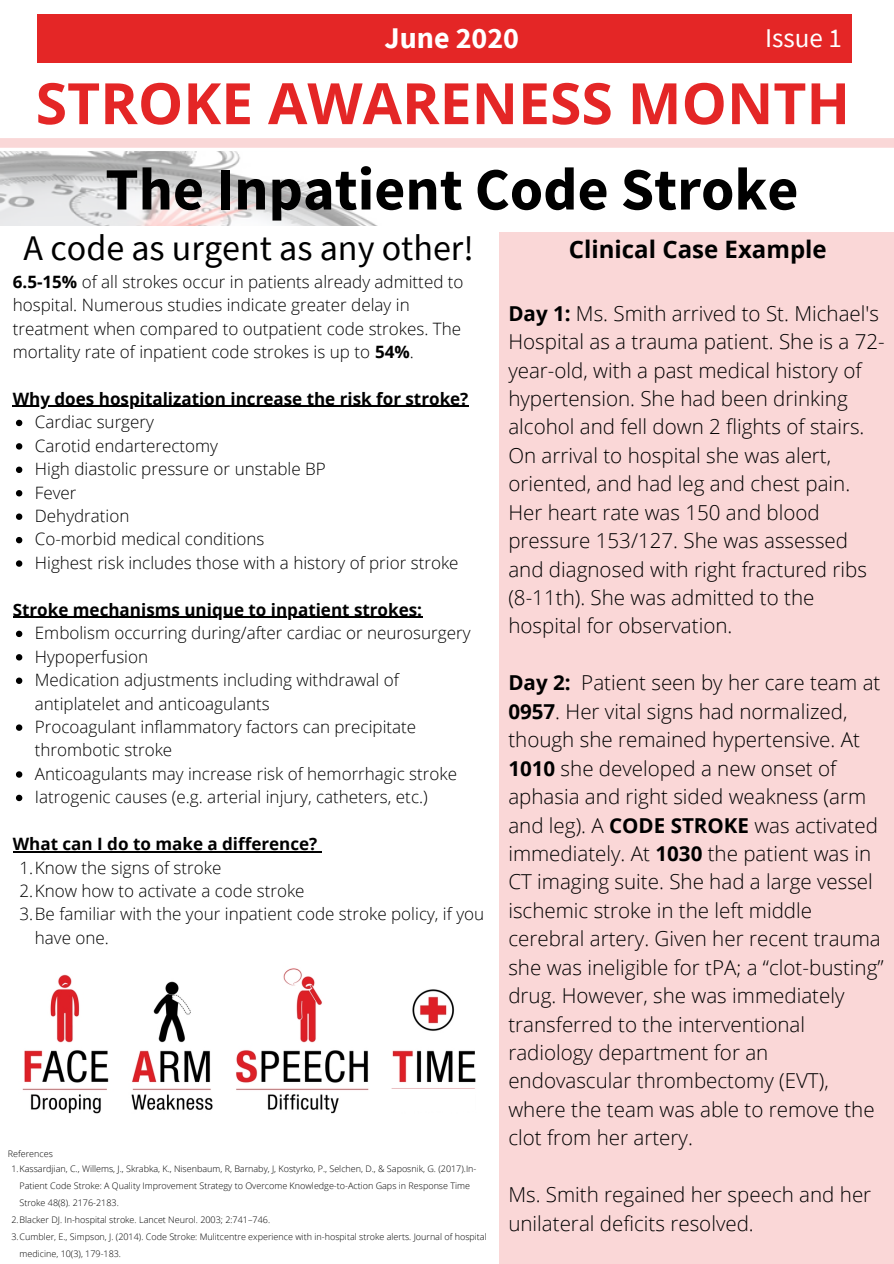
<style>
.page{position:relative;width:894px;height:1264px;background:#fff}
.page>*{position:absolute;margin:0;border:0;box-sizing:border-box;transform-origin:0 0}
.t1{font:700 60px "Source Sans Pro";color:#000}
.t2{font:700 57px "Open Sans";color:#e42626}
.t3{font:36px "Source Sans Pro";color:#000}
.t4{font:700 30px "Source Sans Pro";color:#fff}
.t5{font:27px "Source Sans Pro";color:#fff}
.t6{font:700 24px "Open Sans";color:#000}
.t7{font:300 20.55px/28.3px "Open Sans";color:#000}
.t8{font:300 17.1px/23.4px "Open Sans";color:#000}
.t9{font:700 17.1px "Open Sans";color:#000}
.t10{font:300 9px "Open Sans";color:#000}
.s1{font-weight:700}
</style>
<div class="page">
<div style="left:37px;top:15px;width:813px;height:47px;background:#e42626"></div>
<div style="left:499px;top:232px;width:394px;height:1031px;background:#fad7d7"></div>
<img style="left:22px;top:968px;width:454px;height:146px">
<img style="left:0;top:151px;width:378px;height:75px">
<svg style="left:0;top:138px;width:893px;height:10px;background:#fad8d8"></svg>
<svg style="left:16px;top:420px;width:6px;height:6px"></svg>
<svg style="left:16px;top:443px;width:6px;height:6px"></svg>
<svg style="left:16px;top:466px;width:6px;height:7px"></svg>
<svg style="left:16px;top:490px;width:6px;height:6px"></svg>
<svg style="left:16px;top:513px;width:6px;height:7px"></svg>
<svg style="left:16px;top:537px;width:6px;height:6px"></svg>
<svg style="left:16px;top:560px;width:6px;height:6px"></svg>
<svg style="left:16px;top:630px;width:6px;height:7px"></svg>
<svg style="left:16px;top:654px;width:6px;height:6px"></svg>
<svg style="left:16px;top:677px;width:6px;height:7px"></svg>
<svg style="left:16px;top:724px;width:6px;height:6px"></svg>
<svg style="left:16px;top:771px;width:6px;height:6px"></svg>
<svg style="left:16px;top:794px;width:6px;height:7px"></svg>
<hr style="left:13px;top:406px;width:455px;height:1px;background:#000">
<hr style="left:13px;top:617px;width:409px;height:1px;background:#000">
<hr style="left:13px;top:851px;width:304px;height:1px;background:#000">
<div style="left:373px;top:1089px;width:101px;height:21px;background:#fff"></div>
<h3 class="t4" style="left:384px;top:19px;width:136px">June 2020</h3>
<h2 class="t2" style="left:36px;top:63px;width:815px">STROKE AWARENESS MONTH</h2>
<h3 class="t5" style="left:765px;top:21px;width:78px">Issue 1</h3>
<h1 class="t1" style="left:105px;top:150px;width:694px">The Inpatient Code Stroke</h1>
<p class="t6" style="left:568px;top:233px;width:259px">Clinical Case Example</p>
<h3 class="t3" style="left:24px;top:224px;width:451px">A code as urgent as any other!</h3>
<p class="t8" style="left:13px;top:269px;width:452px"><span class="s1">6.5-15%</span> of all strokes occur in patients already admitted to hospital. Numerous studies indicate greater delay in treatment when compared to outpatient code strokes. The mortality rate of inpatient code strokes is up to <span class="s1">54%</span>.</p>
<p class="t9" style="left:13px;top:386px;width:457px">Why does hospitalization increase the risk for stroke?</p>
<p class="t8" style="left:35px;top:410px;width:425px">Cardiac surgery<br>Carotid endarterectomy<br>High diastolic pressure or unstable BP<br>Fever<br>Dehydration<br>Co-morbid medical conditions<br>Highest risk includes those with a history of prior stroke</p>
<p class="t9" style="left:13px;top:597px;width:411px">Stroke mechanisms unique to inpatient strokes:</p>
<p class="t8" style="left:35px;top:621px;width:437px">Embolism occurring during/after cardiac or neurosurgery Hypoperfusion<br>Medication adjustments including withdrawal of antiplatelet and anticoagulants<br>Procoagulant inflammatory factors can precipitate thrombotic stroke<br>Anticoagulants may increase risk of hemorrhagic stroke Iatrogenic causes (e.g. arterial injury, catheters, etc.)</p>
<p class="t9" style="left:13px;top:831px;width:306px">What can I do to make a difference?</p>
<p class="t8" style="left:19px;top:855px;width:203px">1.Know the signs of stroke</p>
<p class="t8" style="left:19px;top:878px;width:286px">2.Know how to activate a code stroke</p>
<p class="t8" style="left:19px;top:902px;width:466px">3.Be familiar with the your inpatient code stroke policy, if you</p>
<p class="t8" style="left:35px;top:925px;width:75px">have one.</p>
<p class="t10" style="left:8px;top:1146px;width:47px">References</p>
<p class="t10" style="left:11px;top:1162px;width:466px">1.Kassardjian, C., Willems, J., Skrabka, K., Nisenbaum, R, Barnaby, J, Kostyrko, P., Selchen, D., &amp; Saposnik, G. (2017).In-</p>
<p class="t10" style="left:20px;top:1179px;width:452px">Patient Code Stroke: A Quality Improvement Strategy to Overcome Knowledge-to-Action Gaps in Response Time</p>
<p class="t10" style="left:20px;top:1196px;width:101px">Stroke 48(8). 2176-2183.</p>
<p class="t10" style="left:11px;top:1213px;width:260px">2.Blacker DJ. In-hospital stroke. Lancet Neurol. 2003; 2:741–746.</p>
<p class="t10" style="left:11px;top:1230px;width:476px">3.Cumbler, E., Simpson, J. (2014). Code Stroke: Mulitcentre experience with in-hospital stroke alerts. Journal of hospital</p>
<p class="t10" style="left:20px;top:1247px;width:103px">medicine, 10(3), 179-183.</p>
<p class="t7" style="left:508px;top:298px;width:378px"><span class="s1">Day 1:</span> Ms. Smith arrived to St. Michael's Hospital as a trauma patient. She is a 72- year-old, with a past medical history of hypertension. She had been drinking alcohol and fell down 2 flights of stairs.<br>On arrival to hospital she was alert, oriented, and had leg and chest pain.<br>Her heart rate was 150 and blood pressure 153/127. She was assessed and diagnosed with right fractured ribs (8-11th). She was admitted to the hospital for observation.</p>
<p class="t7" style="left:508px;top:668px;width:376px"><span class="s1">Day 2:</span> Patient seen by her care team at <span class="s1">0957</span>. Her vital signs had normalized, though she remained hypertensive. At <span class="s1">1010</span> she developed a new onset of aphasia and right sided weakness (arm and leg). A <span class="s1">CODE STROKE</span> was activated immediately. At <span class="s1">1030</span> the patient was in CT imaging suite. She had a large vessel ischemic stroke in the left middle cerebral artery. Given her recent trauma she was ineligible for tPA; a “clot-busting” drug. However, she was immediately transferred to the interventional radiology department for an endovascular thrombectomy (EVT), where the team was able to remove the clot from her artery.</p>
<p class="t7" style="left:508px;top:1179px;width:364px">Ms. Smith regained her speech and her unilateral deficits resolved.</p>
</div>
